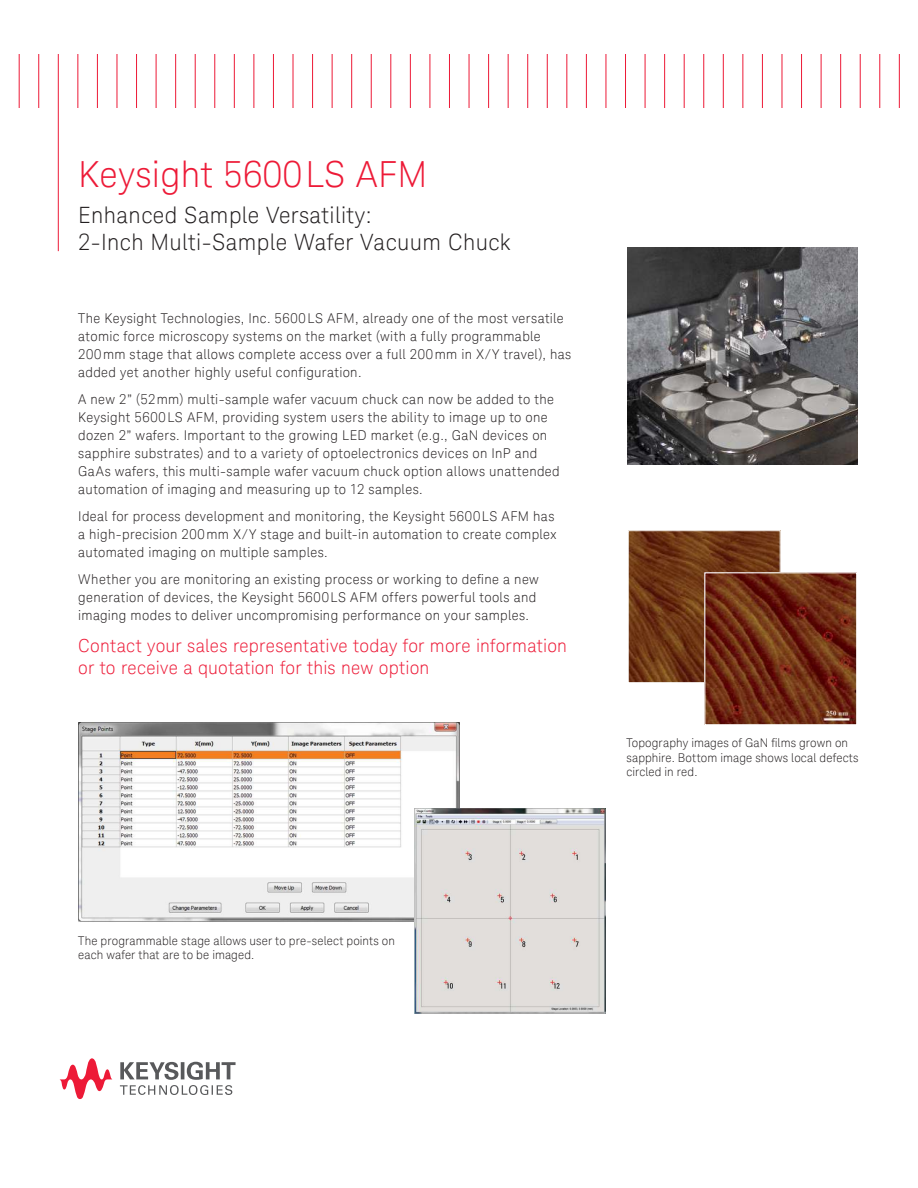
<style>
.page{position:relative;width:918px;height:1188px;background:#fff}
.page>*{position:absolute;margin:0;border:0;box-sizing:border-box;transform-origin:0 0}
.t1{font:300 36px "Keysight Sans";letter-spacing:.01em;color:#ed1a37}
.t2{font:300 22.5px/27px "Keysight Sans";letter-spacing:.02em;color:#231f20}
.t3{font:300 18px/22.5px "Keysight Sans";letter-spacing:.01em;color:#ed1a37}
.t4{font:300 13.5px/18px "Keysight Sans";letter-spacing:.025em;color:#231f20}
.t5{font:300 12px/14.4px "Keysight Sans";letter-spacing:.01em;color:#231f20}
</style>
<div class="page">
<img style="left:630px;top:532px;width:149px;height:149px">
<div style="left:628px;top:530px;width:153px;height:153px;border:1px solid #fff"></div>
<img style="left:628px;top:248px;width:229px;height:217px">
<img style="left:706px;top:574px;width:149px;height:149px">
<div style="left:704px;top:572px;width:153px;height:153px;border:1px solid #fff"></div>
<img style="left:78px;top:723px;width:382px;height:203px">
<img style="left:415px;top:809px;width:191px;height:205px">
<svg style="left:120px;top:1062px;width:116px;height:33px"></svg>
<svg style="left:60px;top:1058px;width:53px;height:41px"></svg>
<hr style="left:19px;top:54px;width:1px;height:54px;background:#ed1a37">
<hr style="left:38px;top:54px;width:1px;height:54px;background:#ed1a37">
<hr style="left:58px;top:54px;width:1px;height:197px;background:#ed1a37">
<hr style="left:77px;top:54px;width:1px;height:54px;background:#ed1a37">
<hr style="left:97px;top:54px;width:1px;height:54px;background:#ed1a37">
<hr style="left:117px;top:54px;width:1px;height:54px;background:#ed1a37">
<hr style="left:136px;top:54px;width:1px;height:54px;background:#ed1a37">
<hr style="left:156px;top:54px;width:1px;height:54px;background:#ed1a37">
<hr style="left:175px;top:54px;width:1px;height:54px;background:#ed1a37">
<hr style="left:195px;top:54px;width:1px;height:54px;background:#ed1a37">
<hr style="left:214px;top:54px;width:1px;height:54px;background:#ed1a37">
<hr style="left:234px;top:54px;width:1px;height:54px;background:#ed1a37">
<hr style="left:254px;top:54px;width:1px;height:54px;background:#ed1a37">
<hr style="left:273px;top:54px;width:1px;height:54px;background:#ed1a37">
<hr style="left:293px;top:54px;width:1px;height:54px;background:#ed1a37">
<hr style="left:312px;top:54px;width:1px;height:54px;background:#ed1a37">
<hr style="left:332px;top:54px;width:1px;height:54px;background:#ed1a37">
<hr style="left:351px;top:54px;width:1px;height:54px;background:#ed1a37">
<hr style="left:371px;top:54px;width:1px;height:54px;background:#ed1a37">
<hr style="left:390px;top:54px;width:1px;height:54px;background:#ed1a37">
<hr style="left:410px;top:54px;width:1px;height:54px;background:#ed1a37">
<hr style="left:430px;top:54px;width:1px;height:54px;background:#ed1a37">
<hr style="left:449px;top:54px;width:1px;height:54px;background:#ed1a37">
<hr style="left:469px;top:54px;width:1px;height:54px;background:#ed1a37">
<hr style="left:488px;top:54px;width:1px;height:54px;background:#ed1a37">
<hr style="left:508px;top:54px;width:1px;height:54px;background:#ed1a37">
<hr style="left:527px;top:54px;width:1px;height:54px;background:#ed1a37">
<hr style="left:547px;top:54px;width:1px;height:54px;background:#ed1a37">
<hr style="left:566px;top:54px;width:1px;height:54px;background:#ed1a37">
<hr style="left:586px;top:54px;width:1px;height:54px;background:#ed1a37">
<hr style="left:606px;top:54px;width:1px;height:54px;background:#ed1a37">
<hr style="left:625px;top:54px;width:1px;height:54px;background:#ed1a37">
<hr style="left:645px;top:54px;width:1px;height:54px;background:#ed1a37">
<hr style="left:664px;top:54px;width:1px;height:54px;background:#ed1a37">
<hr style="left:684px;top:54px;width:1px;height:54px;background:#ed1a37">
<hr style="left:703px;top:54px;width:1px;height:54px;background:#ed1a37">
<hr style="left:723px;top:54px;width:1px;height:54px;background:#ed1a37">
<hr style="left:742px;top:54px;width:1px;height:54px;background:#ed1a37">
<hr style="left:762px;top:54px;width:1px;height:54px;background:#ed1a37">
<hr style="left:782px;top:54px;width:1px;height:54px;background:#ed1a37">
<hr style="left:801px;top:54px;width:1px;height:54px;background:#ed1a37">
<hr style="left:821px;top:54px;width:1px;height:54px;background:#ed1a37">
<hr style="left:840px;top:54px;width:1px;height:54px;background:#ed1a37">
<hr style="left:860px;top:54px;width:1px;height:54px;background:#ed1a37">
<hr style="left:879px;top:54px;width:1px;height:54px;background:#ed1a37">
<hr style="left:899px;top:54px;width:1px;height:54px;background:#ed1a37">
<h1 class="t1" style="left:78px;top:159px;width:351px">Keysight 5600LS AFM</h1>
<h2 class="t2" style="left:78px;top:203px;width:434px">Enhanced Sample Versatility:<br>2-Inch Multi-Sample Wafer Vacuum Chuck</h2>
<p class="t4" style="left:78px;top:311px;width:495px">The Keysight Technologies, Inc. 5600LS AFM, already one of the most versatile atomic force microscopy systems on the market (with a fully programmable 200mm stage that allows complete access over a full 200mm in X/Y travel), has added yet another highly useful configuration.</p>
<p class="t4" style="left:78px;top:392px;width:483px">A new 2” (52mm) multi-sample wafer vacuum chuck can now be added to the Keysight 5600LS AFM, providing system users the ability to image up to one dozen 2” wafers. Important to the growing LED market (e.g., GaN devices on sapphire substrates) and to a variety of optoelectronics devices on InP and GaAs wafers, this multi-sample wafer vacuum chuck option allows unattended automation of imaging and measuring up to 12 samples.</p>
<p class="t4" style="left:78px;top:509px;width:480px">Ideal for process development and monitoring, the Keysight 5600LS AFM has a high-precision 200mm X/Y stage and built-in automation to create complex automated imaging on multiple samples.</p>
<p class="t4" style="left:78px;top:571px;width:462px">Whether you are monitoring an existing process or working to dei ne a new generation of devices, the Keysight 5600LS AFM offers powerful tools and imaging modes to deliver uncompromising performance on your samples.</p>
<h3 class="t3" style="left:78px;top:636px;width:490px">Contact your sales representative today for more information or to receive a quotation for this new option</h3>
<p class="t5" style="left:626px;top:736px;width:234px">Topography images of GaN i lms grown on sapphire. Bottom image shows local defects circled in red.</p>
<p class="t5" style="left:78px;top:934px;width:318px">The programmable stage allows user to pre-select points on each wafer that are to be imaged.</p>
</div>
